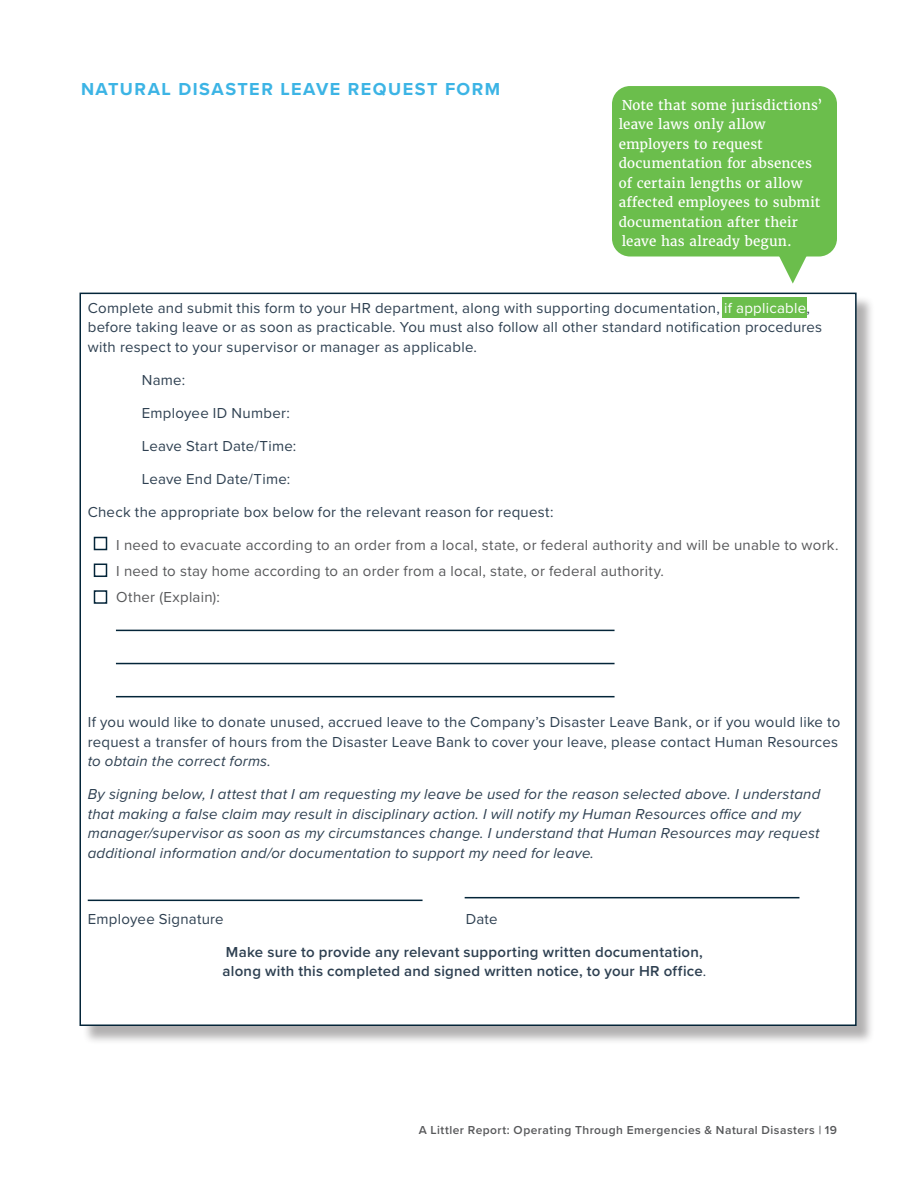
<style>
.page{position:relative;width:918px;height:1188px;background:#fff}
.page>*{position:absolute;margin:0;border:0;box-sizing:border-box;transform-origin:0 0}
.SUBHEAD{font:700 18px "Proxima Nova";letter-spacing:.085em;color:#3cb4e5}
.Body_Copy{font:15px/19.5px "Proxima Nova";letter-spacing:.015em;color:#2e4051}
.Body_Copy-2{font:italic 15px/19.5px "Proxima Nova";letter-spacing:.015em;color:#2e4051}
.Indented_Paragraph{font:15px "Proxima Nova";letter-spacing:.02em;color:#57585a}
.Body_Copy-3{font:600 15px/19.5px "Proxima Nova";letter-spacing:.015em;color:#2e4051}
.White_Body_Copy{font:13.5px/19.5px "Merriweather";letter-spacing:.01em;color:#fff}
.t1{font:600 12px "Proxima Nova";letter-spacing:.04em;color:#57585a}
.s1{color:#fff}
.s2{font-style:italic}
.s3{font-weight:400}
</style>
<div class="page">
<div style="left:82px;top:295px;width:793px;height:750px;background:#231f20;opacity:.35"></div>
<div style="left:80px;top:293px;width:777px;height:733px;background:#fff;border:2px solid #042539"></div>
<div style="left:723px;top:298px;width:84px;height:20px;background:#6bbe4c"></div>
<div style="left:94px;top:537px;width:13px;height:13px;background:#fff;border:2px solid #042539"></div>
<div style="left:94px;top:564px;width:13px;height:13px;background:#fff;border:2px solid #042539"></div>
<div style="left:94px;top:590px;width:13px;height:14px;background:#fff;border:2px solid #042539"></div>
<hr style="left:116px;top:630px;width:499px;height:1px;background:#042539">
<hr style="left:116px;top:663px;width:499px;height:1px;background:#042539">
<hr style="left:116px;top:696px;width:499px;height:1px;background:#042539">
<hr style="left:88px;top:900px;width:335px;height:1px;background:#042539">
<hr style="left:465px;top:897px;width:334px;height:1px;background:#042539">
<div style="left:612px;top:86px;width:225px;height:170px;background:#6bbe4c;border-radius:18px"></div>
<svg style="left:778px;top:256px;width:29px;height:28px"></svg>
<p class="SUBHEAD" style="left:81px;top:76px;width:421px">NATURAL DISASTER LEAVE REQUEST FORM</p>
<p class="White_Body_Copy" style="left:619px;top:95px;width:205px">Note that some jurisdictions’ leave laws only allow employers to request documentation for absences of certain lengths or allow affected employees to submit documentation after their leave has already begun.</p>
<p class="Body_Copy" style="left:88px;top:297px;width:736px">Complete and submit this form to your HR department, along with supporting documentation, <span class="s1">if applicable</span>, before taking leave or as soon as practicable. You must also follow all other standard notification procedures with respect to your supervisor or manager as applicable.</p>
<p class="Body_Copy" style="left:142px;top:369px;width:45px">Name:</p>
<p class="Body_Copy" style="left:142px;top:402px;width:150px">Employee ID Number:</p>
<p class="Body_Copy" style="left:142px;top:435px;width:156px">Leave Start Date/Time:</p>
<p class="Body_Copy" style="left:142px;top:468px;width:150px">Leave End Date/Time:</p>
<p class="Body_Copy" style="left:88px;top:501px;width:467px">Check the appropriate box below for the relevant reason for request:</p>
<p class="Indented_Paragraph" style="left:116px;top:534px;width:724px">I need to evacuate according to an order from a local, state, or federal authority and will be unable to work.</p>
<p class="Indented_Paragraph" style="left:116px;top:560px;width:549px">I need to stay home according to an order from a local, state, or federal authority.</p>
<p class="Indented_Paragraph" style="left:116px;top:586px;width:105px">Other (Explain):</p>
<p class="Body_Copy" style="left:88px;top:712px;width:754px">If you would like to donate unused, accrued leave to the Company’s Disaster Leave Bank, or if you would like to request a transfer of hours from the Disaster Leave Bank to cover your leave, please contact Human Resources <span class="s2">to obtain the correct forms.</span></p>
<p class="Body_Copy-2" style="left:88px;top:784px;width:734px">By signing below, I attest that I am requesting my leave be used for the reason selected above. I understand that making a false claim may result in disciplinary action. I will notify my Human Resources office and my manager/supervisor as soon as my circumstances change. I understand that Human Resources may request additional information and/or documentation to support my need for leave.</p>
<p class="Body_Copy" style="left:88px;top:909px;width:138px">Employee Signature</p>
<p class="Body_Copy" style="left:466px;top:909px;width:33px">Date</p>
<p class="Body_Copy-3" style="left:223px;top:942px;width:485px">Make sure to provide any relevant supporting written documentation, along with this completed and signed written notice, to your HR office<span class="s3">.</span></p>
<p class="t1" style="left:419px;top:1121px;width:420px">A Littler Report: Operating Through Emergencies &amp; Natural Disasters | 19</p>
</div>
